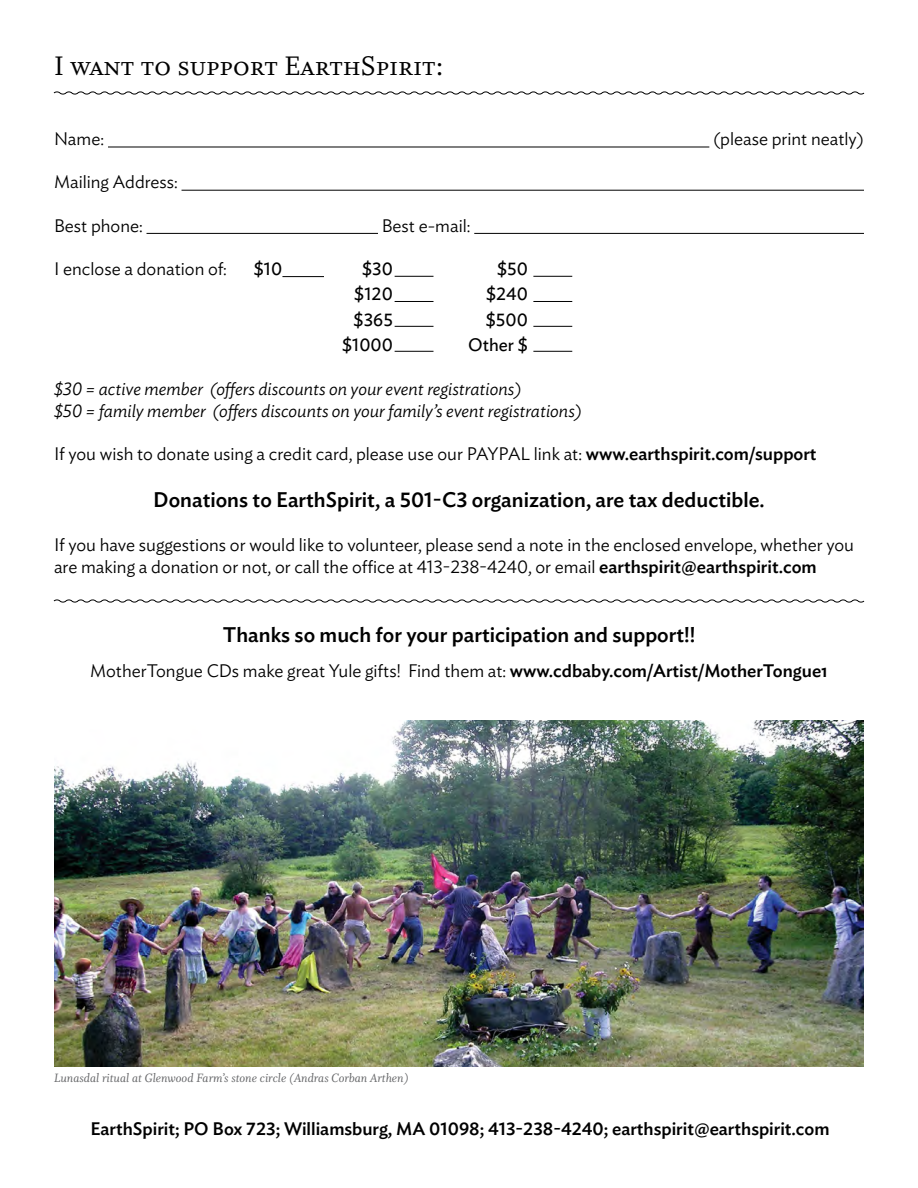
<style>
.page{position:relative;width:918px;height:1188px;background:#fff}
.page>*{position:absolute;margin:0;border:0;box-sizing:border-box;transform-origin:0 0}
.t1{font:30px "Whitman Small Caps Os F";color:#000}
.t2{font:500 21px "Ideal Sans";color:#000}
.t3{font:300 18px/22.5px "Ideal Sans";color:#000}
.t4{font:italic 300 18px/21.6px "Ideal Sans";color:#000}
.t5{font:500 18px "Ideal Sans";color:#000}
.t6{font:18px/25.5px "Ideal Sans";color:#000;text-align:right}
.t7{font:13.5px "Whitman Italic LF";color:#636466}
.s1{font-weight:500}
</style>
<div class="page">
<hr style="left:108px;top:147px;width:601px;height:1px;background:#000">
<hr style="left:182px;top:190px;width:682px;height:1px;background:#000">
<hr style="left:147px;top:233px;width:231px;height:1px;background:#000">
<hr style="left:474px;top:233px;width:390px;height:1px;background:#000">
<hr style="left:282px;top:276px;width:42px;height:1px;background:#000">
<svg style="left:53px;top:91px;width:812px;height:4px"></svg>
<hr style="left:395px;top:276px;width:38px;height:1px;background:#000">
<hr style="left:395px;top:301px;width:38px;height:1px;background:#000">
<hr style="left:395px;top:326px;width:38px;height:1px;background:#000">
<hr style="left:395px;top:351px;width:38px;height:1px;background:#000">
<hr style="left:533px;top:276px;width:39px;height:1px;background:#000">
<hr style="left:533px;top:301px;width:39px;height:1px;background:#000">
<hr style="left:533px;top:326px;width:39px;height:1px;background:#000">
<hr style="left:533px;top:351px;width:39px;height:1px;background:#000">
<svg style="left:53px;top:599px;width:812px;height:4px"></svg>
<img style="left:54px;top:721px;width:810px;height:345px">
<h1 class="t1" style="left:54px;top:49px;width:392px">I want to support EarthSpirit:</h1>
<p class="t3" style="left:54px;top:126px;width:52px">Name:</p>
<p class="t3" style="left:713px;top:126px;width:152px">(please print neatly)</p>
<p class="t3" style="left:54px;top:169px;width:125px">Mailing Address:</p>
<p class="t3" style="left:54px;top:213px;width:90px">Best phone:</p>
<p class="t3" style="left:382px;top:213px;width:90px">Best e-mail:</p>
<p class="t3" style="left:54px;top:256px;width:174px">I enclose a donation of:</p>
<p class="t6" style="left:254px;top:254px;width:30px">$10</p>
<p class="t6" style="left:342px;top:255px;width:52px">$30 $120 $365 $1000</p>
<p class="t6" style="left:468px;top:255px;width:61px">$50 $240 $500<br>Other $</p>
<p class="t4" style="left:54px;top:376px;width:530px">$30 = active member (offers discounts on your event registrations)<br>$50 = family member (offers discounts on your family’s event registrations)</p>
<p class="t3" style="left:54px;top:441px;width:764px">If you wish to donate using a credit card, please use our PAYPAL link at: <span class="s1">www.earthspirit.com/support</span></p>
<p class="t2" style="left:153px;top:483px;width:613px">Donations to EarthSpirit, a 501-c3 organization, are tax deductible.</p>
<p class="t3" style="left:54px;top:532px;width:802px">If you have suggestions or would like to volunteer, please send a note in the enclosed envelope, whether you are making a donation or not, or call the office at 413-238-4240, or email <span class="s1">earthspirit@earthspirit.com</span></p>
<p class="t2" style="left:223px;top:618px;width:474px">Thanks so much for your participation and support!!</p>
<p class="t3" style="left:90px;top:658px;width:739px">MotherTongue CDs make great Yule gifts! Find them at: <span class="s1">www.cdbaby.com/Artist/MotherTongue1</span></p>
<p class="t7" style="left:54px;top:1070px;width:356px">Lunasdal ritual at Glenwood Farm’s stone circle (Andras Corban Arthen)</p>
<p class="t5" style="left:91px;top:1115px;width:741px">EarthSpirit; PO Box 723; Williamsburg, MA 01098; 413-238-4240; earthspirit@earthspirit.com</p>
</div>
